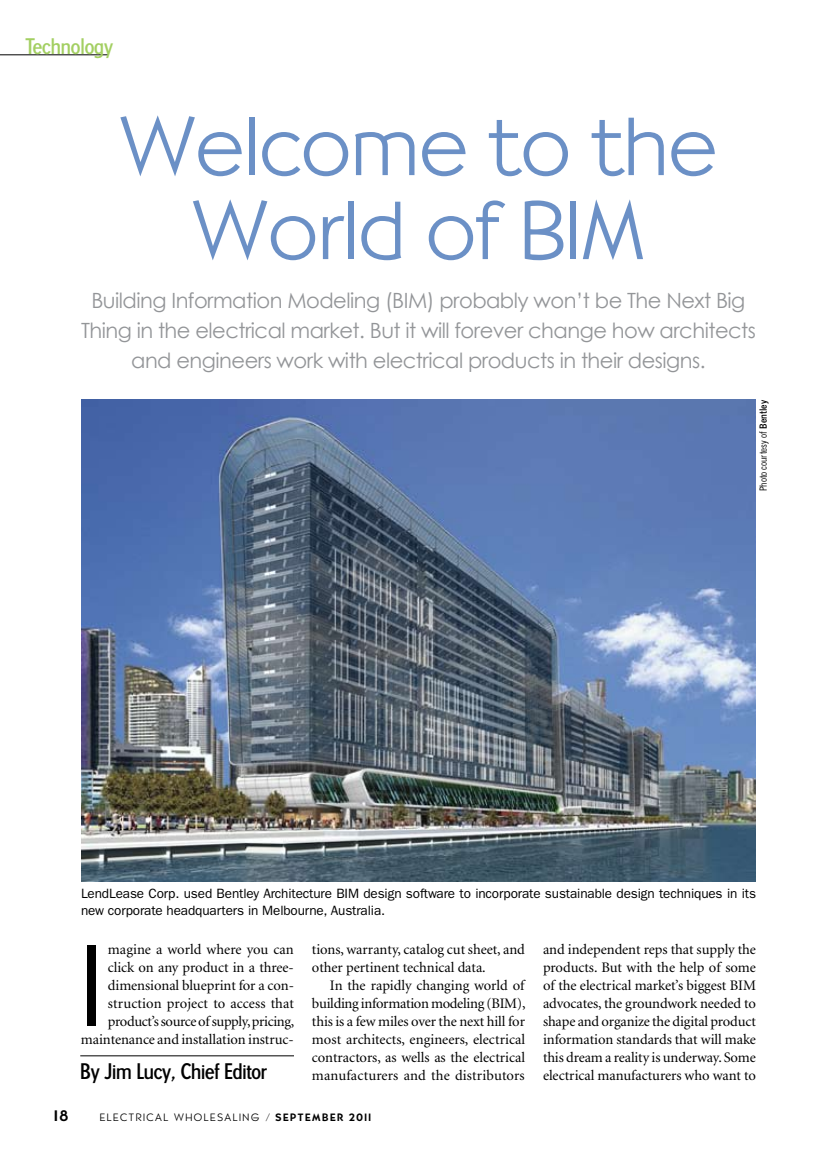
<style>
.page{position:relative;width:837px;height:1161px;background:#fff}
.page>*{position:absolute;margin:0;border:0;box-sizing:border-box;transform-origin:0 0}
.t1{font:300 113.85px "AT Bernhardt";color:#000}
.t2{font:300 81px/84px "AT Bernhardt";letter-spacing:.005em;color:#6b90c6;text-align:center}
.t3{font:21px/30px "Century Gothic";letter-spacing:-.025em;color:#939598;text-align:center}
.t4{font:21px "Esseltube";letter-spacing:-.015em;color:#000}
.t5{font:21px "Esseltube";letter-spacing:-.005em;color:#a3cf62}
.t6{font:500 15px "AT Bernhardt";color:#000}
.t7{font:14.55px/18px "Minion";letter-spacing:-.005em;color:#000;text-align:justify}
.t8{font:13.5px/17.2px "Franklin Gothic";letter-spacing:-.01em;color:#000}
.t9{font:300 10.5px "AT Bernhardt";letter-spacing:.15em;color:#000}
.t10{font:condensed 9.75px "News Gothic";color:#000}
.s1{font-weight:700}
.s2{font-weight:500}
</style>
<div class="page">
<hr style="left:0;top:54px;width:108px;height:1px;background:#000">
<img style="left:81px;top:400px;width:675px;height:482px">
<hr style="left:80px;top:1056px;width:214px;height:1px;background:#000">
<h3 class="t5" style="left:26px;top:34px;width:89px">Technology</h3>
<h2 class="t2" style="left:120px;top:106px;width:599px">Welcome to the<br>World of BIM</h2>
<h3 class="t3" style="left:81px;top:285px;width:677px">Building Information Modeling (BIM) probably won’t be The Next Big<br>Thing in the electrical market. But it will forever change how architects and engineers work with electrical products in their designs.</h3>
<p class="t10" style="left:758px;top:491px;width:93px;rotate:-90deg">Photo courtesy of <span class="s1">Bentley</span></p>
<p class="t8" style="left:81px;top:885px;width:677px">LendLease Corp. used Bentley Architecture BIM design software to incorporate sustainable design techniques in its new corporate headquarters in Melbourne, Australia.</p>
<h1 class="t1" style="left:81px;top:920px;width:10px">I</h1>
<p class="t7" style="left:81px;top:941px;width:215px;text-align:right">magine a world where you can click on any product in a three&shy;dimensional blueprint for a con&shy;struction project to access that product’s source of supply, pricing, maintenance and installation instruc-</p>
<p class="t7" style="left:312px;top:941px;width:214px">tions, warranty, catalog cut sheet, and other pertinent technical data.</p>
<p class="t7" style="left:543px;top:941px;width:215px">and independent reps that supply the products. But with the help of some of the electrical market’s biggest BIM advocates, the groundwork needed to shape and organize the digital product information standards that will make this dream a reality is underway. Some</p>
<p class="t7" style="left:312px;top:977px;width:215px;text-indent:18px">In the rapidly changing world of building information modeling (BIM), this is a few miles over the next hill for most architects, engineers, electrical contractors, as wells as the electrical manufacturers and the distributors</p>
<h3 class="t4" style="left:80px;top:1059px;width:188px">By Jim Lucy, Chief Editor</h3>
<p class="t7" style="left:543px;top:1067px;width:214px">electrical manufacturers who want to</p>
<p class="t6" style="left:54px;top:1107px;width:16px">18</p>
<p class="t9" style="left:100px;top:1111px;width:273px">Electrical Wholesaling / <span class="s2">SEPTEMBER 2011</span></p>
</div>
